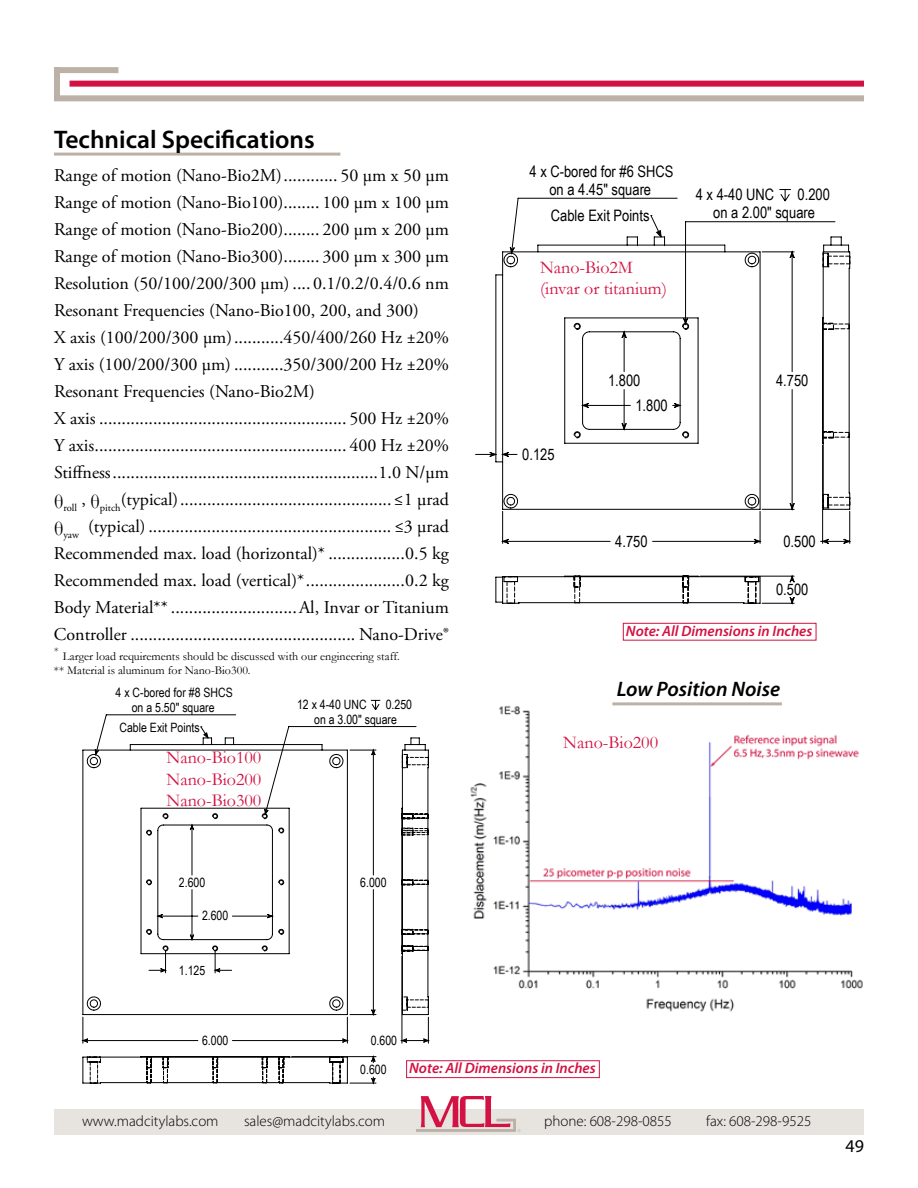
<style>
.page{position:relative;width:918px;height:1188px;background:#fff}
.page>*{position:absolute;margin:0;border:0;box-sizing:border-box;transform-origin:0 0}
.t1{font:600 25.5px "Myriad Pro";color:#000}
.t2{font:italic 600 21px "Myriad Pro";color:#000}
.t3{font:18px/27px "Adobe Garamond Pro";color:#000}
.t4{font:18px/21.6px "Garamond";color:#d21242;text-align:justify}
.t5{font:18px "Myriad Pro";color:#000}
.t6{font:15.75px/17.9px "Arial Narrow";color:#000}
.t7{font:300 15px "Myriad Pro";color:#000}
.t8{font:italic 600 15px "Myriad Pro";color:#d21242}
.t9{font:12.9px/14.5px "Arial Narrow";color:#000}
.t10{font:12px/14.4px "Garamond";color:#000}
.t11{font:10.5px "Garamond";color:#000}
.s1{font-family:"Garamond";font-size:21px}
</style>
<div class="page">
<div style="left:70px;top:81px;width:794px;height:6px;background:#d21242"></div>
<div style="left:54px;top:95px;width:810px;height:6px;background:#bbb1a6"></div>
<div style="left:54px;top:67px;width:6px;height:34px;background:#bbb1a6"></div>
<div style="left:54px;top:67px;width:64px;height:6px;background:#bbb1a6"></div>
<hr style="left:54px;top:153px;width:286px;height:3px;background:#bbb1a6">
<div style="left:54px;top:1109px;width:810px;height:26px;background:#e7e4e0"></div>
<svg style="left:779px;top:189px;width:12px;height:9px"></svg>
<hr style="left:469px;top:157px;width:391px;height:1px;background:#808080">
<hr style="left:469px;top:157px;width:1px;height:461px;background:#808080">
<hr style="left:917px;top:157px;width:1px;height:461px;background:#808080">
<hr style="left:469px;top:700px;width:391px;height:1px;background:#808080">
<svg style="left:475px;top:198px;width:367px;height:406px"></svg>
<svg style="left:490px;top:247px;width:360px;height:356px"></svg>
<svg style="left:650px;top:215px;width:12px;height:21px"></svg>
<svg style="left:495px;top:236px;width:266px;height:274px"></svg>
<hr style="left:823px;top:252px;width:1px;height:257px;background:#000">
<hr style="left:849px;top:268px;width:1px;height:225px;background:#000">
<hr style="left:822px;top:318px;width:1px;height:125px;background:#000">
<svg style="left:822px;top:431px;width:28px;height:13px"></svg>
<svg style="left:823px;top:318px;width:27px;height:12px"></svg>
<svg style="left:823px;top:493px;width:27px;height:17px"></svg>
<svg style="left:823px;top:237px;width:27px;height:32px"></svg>
<svg style="left:495px;top:576px;width:266px;height:28px"></svg>
<div style="left:406px;top:1060px;width:194px;height:18px;border:1px solid #d21242"></div>
<div style="left:623px;top:623px;width:193px;height:18px;border:1px solid #d21242"></div>
<svg style="left:370px;top:700px;width:11px;height:10px"></svg>
<hr style="left:71px;top:684px;width:368px;height:1px;background:#808080">
<hr style="left:71px;top:684px;width:1px;height:407px;background:#808080">
<hr style="left:71px;top:1187px;width:368px;height:1px;background:#808080">
<hr style="left:604px;top:684px;width:1px;height:407px;background:#808080">
<hr style="left:219px;top:1160px;width:145px;height:1px;background:#808080">
<hr style="left:71px;top:1144px;width:368px;height:1px;background:#808080">
<svg style="left:82px;top:714px;width:347px;height:370px"></svg>
<svg style="left:83px;top:749px;width:345px;height:334px"></svg>
<svg style="left:200px;top:726px;width:9px;height:11px"></svg>
<svg style="left:82px;top:737px;width:266px;height:278px"></svg>
<svg style="left:401px;top:738px;width:28px;height:277px"></svg>
<svg style="left:83px;top:1056px;width:265px;height:28px"></svg>
<img style="left:470px;top:702px;width:393px;height:312px">
<hr style="left:612px;top:702px;width:170px;height:3px;background:#bbb1a6">
<svg style="left:416px;top:1096px;width:105px;height:36px"></svg>
<h1 class="t1" style="left:54px;top:123px;width:262px">Technical Specifications</h1>
<p class="t3" style="left:54px;top:162px;width:396px">Range of motion (Nano-Bio2M)............ 50 µm x 50 µm Range of motion (Nano-Bio100)........ 100 µm x 100 µm Range of motion (Nano-Bio200)........ 200 µm x 200 µm Range of motion (Nano-Bio300)........ 300 µm x 300 µm Resolution (50/100/200/300 µm) .... 0.1/0.2/0.4/0.6 nm Resonant Frequencies (Nano-Bio100, 200, and 300)<br>X axis (100/200/300 µm)...........450/400/260 Hz ±20% Y axis (100/200/300 µm) ...........350/300/200 Hz ±20% Resonant Frequencies (Nano-Bio2M)<br>X axis ....................................................... 500 Hz ±20% Y axis........................................................ 400 Hz ±20% Stiffness...........................................................1.0 N/µm <span class="s1">θ</span><sub>roll</sub> , <span class="s1">θ</span><sub>pitch</sub>(typical)............................................... ≤1 µrad <span class="s1">θ</span><sub>yaw</sub> (typical) ...................................................... ≤3 µrad Recommended max. load (horizontal)* .................0.5 kg Recommended max. load (vertical)*......................0.2 kg Body Material** ............................Al, Invar or Titanium Controller .................................................. Nano-Drive®</p>
<p class="t11" style="left:54px;top:643px;width:6px">*</p>
<p class="t10" style="left:54px;top:648px;width:347px;text-indent:9px">Larger load requirements should be discussed with our engineering staff. ** Material is aluminum for Nano-Bio300.</p>
<p class="t9" style="left:116px;top:685px;width:119px">4 x C-bored for #8 SHCS</p>
<p class="t9" style="left:132px;top:700px;width:84px">on a 5.50" square</p>
<p class="t9" style="left:120px;top:719px;width:82px">Cable Exit Points</p>
<p class="t4" style="left:166px;top:746px;width:96px">Nano-Bio100<br>Nano-Bio200<br>Nano-Bio300</p>
<p class="t9" style="left:297px;top:697px;width:71px">12 x 4-40 UNC</p>
<p class="t9" style="left:314px;top:697px;width:99px;text-indent:72px">0.250 on a 3.00" square</p>
<p class="t6" style="left:530px;top:162px;width:146px">4 x C-bored for #6 SHCS</p>
<p class="t6" style="left:551px;top:206px;width:100px">Cable Exit Points</p>
<p class="t6" style="left:549px;top:180px;width:103px">on a 4.45" square</p>
<p class="t4" style="left:540px;top:256px;width:129px">Nano-Bio2M (invar or titanium)</p>
<p class="t6" style="left:696px;top:185px;width:80px">4 x 4-40 UNC</p>
<p class="t6" style="left:713px;top:185px;width:118px;text-indent:84px">0.200 on a 2.00" square</p>
<p class="t6" style="left:522px;top:445px;width:34px">0.125</p>
<p class="t6" style="left:608px;top:371px;width:34px">1.800</p>
<p class="t6" style="left:776px;top:371px;width:34px">4.750</p>
<p class="t6" style="left:635px;top:396px;width:34px">1.800</p>
<p class="t6" style="left:615px;top:532px;width:34px">4.750</p>
<p class="t6" style="left:783px;top:532px;width:34px">0.500</p>
<p class="t6" style="left:776px;top:580px;width:34px">0.500</p>
<p class="t8" style="left:626px;top:621px;width:188px">Note: All Dimensions in Inches</p>
<p class="t2" style="left:617px;top:675px;width:165px">Low Position Noise</p>
<p class="t4" style="left:563px;top:731px;width:96px">Nano-Bio200</p>
<p class="t9" style="left:179px;top:874px;width:28px">2.600</p>
<p class="t9" style="left:360px;top:874px;width:28px">6.000</p>
<p class="t9" style="left:202px;top:908px;width:28px">2.600</p>
<p class="t9" style="left:179px;top:962px;width:28px">1.125</p>
<p class="t9" style="left:202px;top:1033px;width:28px">6.000</p>
<p class="t9" style="left:371px;top:1033px;width:28px">0.600</p>
<p class="t9" style="left:360px;top:1062px;width:28px">0.600</p>
<p class="t8" style="left:409px;top:1059px;width:188px">Note: All Dimensions in Inches</p>
<p class="t7" style="left:82px;top:1112px;width:138px">www.madcitylabs.com</p>
<p class="t7" style="left:244px;top:1112px;width:142px">sales@madcitylabs.com</p>
<p class="t7" style="left:544px;top:1112px;width:129px">phone: 608-298-0855</p>
<p class="t7" style="left:706px;top:1112px;width:107px">fax: 608-298-9525</p>
<p class="t5" style="left:846px;top:1135px;width:20px">49</p>
</div>
